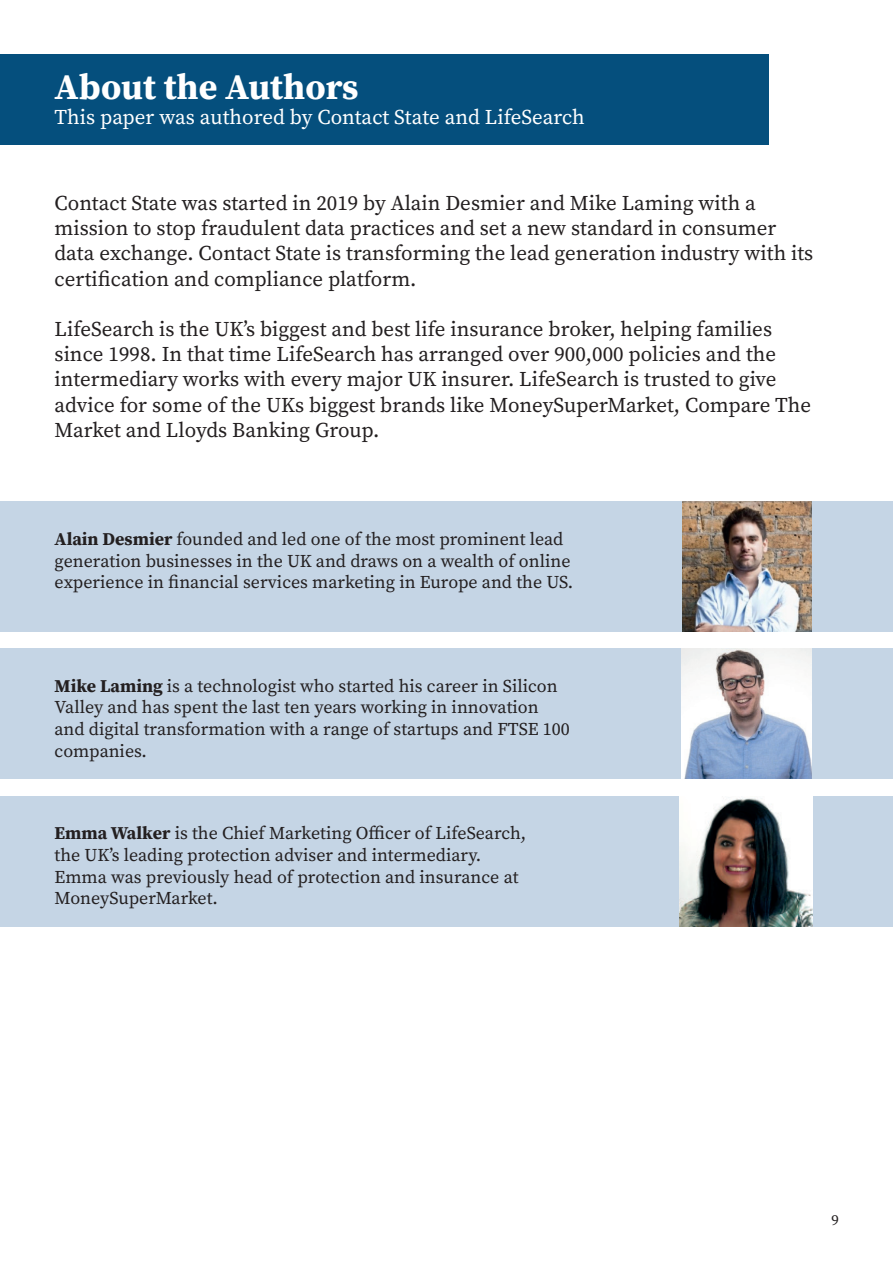
<style>
.page{position:relative;width:893px;height:1263px;background:#fff}
.page>*{position:absolute;margin:0;border:0;box-sizing:border-box;transform-origin:0 0}
.t1{font:36px "Source Serif Variable";letter-spacing:.02em;color:#fff}
.t2{font:21px/25.2px "Source Serif Variable";color:#231f20}
.t3{font:21px "Source Serif Variable";color:#fff}
.t4{font:18px/21.6px "Source Serif Variable";color:#231f20}
.t5{font:15px "Source Serif Variable";color:#231f20}
</style>
<div class="page">
<div style="left:0;top:54px;width:768px;height:91px;background:#054f7d"></div>
<div style="left:0;top:502px;width:893px;height:130px;background:#c5d5e5"></div>
<div style="left:0;top:648px;width:893px;height:130px;background:#c5d5e5"></div>
<div style="left:0;top:796px;width:893px;height:130px;background:#c5d5e5"></div>
<img style="left:682px;top:502px;width:130px;height:129px">
<img style="left:681px;top:648px;width:131px;height:130px">
<img style="left:679px;top:796px;width:133px;height:130px">
<h1 class="t1" style="left:55px;top:63px;width:305px">About the Authors</h1>
<p class="t3" style="left:55px;top:103px;width:532px">This paper was authored by Contact State and LifeSearch</p>
<p class="t2" style="left:55px;top:190px;width:760px">Contact State was started in 2019 by Alain Desmier and Mike Laming with a mission to stop fraudulent data practices and set a new standard in consumer data exchange. Contact State is transforming the lead generation industry with its certification and compliance platform.</p>
<p class="t2" style="left:55px;top:316px;width:758px">LifeSearch is the UK’s biggest and best life insurance broker, helping families since 1998. In that time LifeSearch has arranged over 900,000 policies and the intermediary works with every major UK insurer. LifeSearch is trusted to give advice for some of the UKs biggest brands like MoneySuperMarket, Compare The Market and Lloyds Banking Group.</p>
<p class="t4" style="left:55px;top:528px;width:520px">Alain Desmier founded and led one of the most prominent lead generation businesses in the UK and draws on a wealth of online experience in financial services marketing in Europe and the US.</p>
<p class="t4" style="left:55px;top:675px;width:517px">Mike Laming is a technologist who started his career in Silicon Valley and has spent the last ten years working in innovation and digital transformation with a range of startups and FTSE 100 companies.</p>
<p class="t4" style="left:55px;top:823px;width:473px">Emma Walker is the Chief Marketing Officer of LifeSearch, the UK’s leading protection adviser and intermediary.<br>Emma was previously head of protection and insurance at MoneySuperMarket.</p>
<p class="t5" style="left:831px;top:1209px;width:9px">9</p>
</div>
